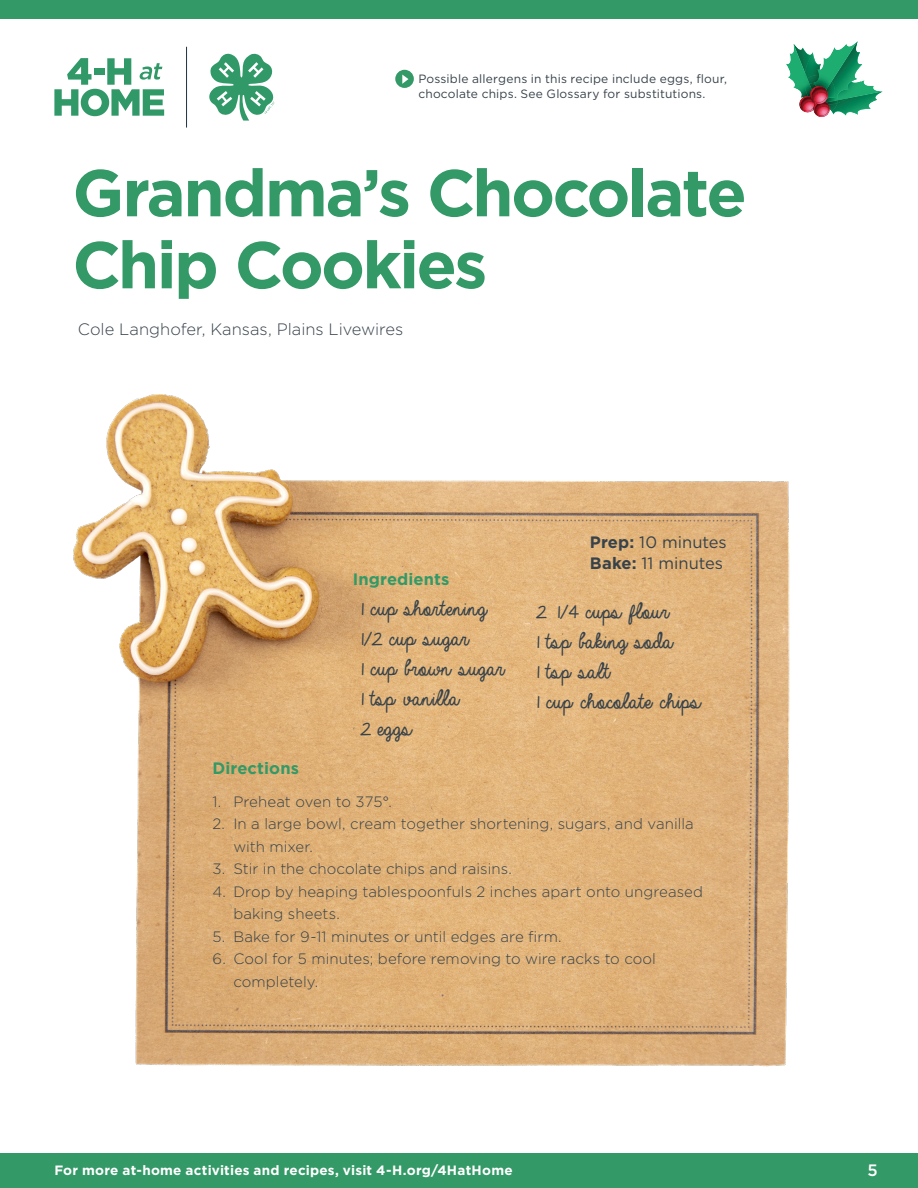
<style>
.page{position:relative;width:918px;height:1188px;background:#fff}
.page>*{position:absolute;margin:0;border:0;box-sizing:border-box;transform-origin:0 0}
.t1{font:700 66px/72px "Gotham";letter-spacing:-.04em;color:#396}
.t2{font:24px/30px "Always In My Heart";letter-spacing:.035em;color:#37424a}
.t3{font:300 16.5px "Gotham";color:#37424a}
.t4{font:16.5px/21px "Gotham";color:#37424a}
.t5{font:700 16.5px "Gotham";letter-spacing:.005em;color:#396}
.t6{font:500 16.5px "Gotham";color:#fff}
.t7{font:300 15px/22.5px "Gotham";letter-spacing:.005em;color:#37424a}
.t8{font:700 13.5px "Gotham";letter-spacing:.015em;color:#fff}
.t9{font:12px/15px "Gotham";letter-spacing:.015em;color:#37424a}
.s1{font-weight:700}
.s2{font-weight:700;font-size:15px}
</style>
<div class="page">
<div style="left:27px;top:110px;width:41px;height:41px;border:2px solid #fff;border-radius:50%"></div>
<div style="left:27px;top:536px;width:41px;height:41px;border:2px solid #fff;border-radius:50%"></div>
<div style="left:27px;top:963px;width:41px;height:41px;border:2px solid #fff;border-radius:50%"></div>
<svg style="left:54px;top:58px;width:110px;height:58px"></svg>
<svg style="left:209px;top:53px;width:66px;height:68px"></svg>
<hr style="left:186px;top:47px;width:1px;height:81px;background:#213242">
<img style="left:29px;top:394px;width:761px;height:673px">
<div style="left:0;top:1153px;width:918px;height:35px;background:#396"></div>
<svg style="left:786px;top:41px;width:97px;height:76px"></svg>
<img style="left:810px;top:86px;width:16px;height:12px">
<img style="left:812px;top:92px;width:16px;height:10px">
<img style="left:813px;top:94px;width:15px;height:10px">
<div style="left:0;top:0;width:918px;height:18px;background:#396"></div>
<div style="left:395px;top:70px;width:19px;height:18px;background:#396;border-radius:50%"></div>
<svg style="left:402px;top:75px;width:6px;height:9px"></svg>
<p class="t9" style="left:418px;top:71px;width:310px">Possible allergens in this recipe include eggs, flour, chocolate chips. See Glossary for substitutions.</p>
<h1 class="t1" style="left:72px;top:157px;width:676px">Grandma’s Chocolate<br>Chip Cookies</h1>
<p class="t3" style="left:78px;top:319px;width:327px">Cole Langhofer, Kansas, Plains Livewires</p>
<p class="t4" style="left:590px;top:531px;width:138px"><span class="s1">Prep:</span> 10 minutes<br><span class="s1">Bake:</span> 11 minutes</p>
<p class="t5" style="left:353px;top:568px;width:98px">Ingredients</p>
<h2 class="t2" style="left:353px;top:594px;width:148px">1 cup shortening<br>1/2 cup sugar<br>1 cup brown sugar<br>1 tsp vanilla<br>2 eggs</h2>
<h2 class="t2" style="left:528px;top:597px;width:169px">2 1/4 cups flour<br>1 tsp baking soda<br>1 tsp salt<br>1 cup chocolate chips</h2>
<p class="t5" style="left:212px;top:757px;width:88px">Directions</p>
<p class="t7" style="left:212px;top:790px;width:181px">1. Preheat oven to 375°.</p>
<p class="t7" style="left:233px;top:812px;width:462px;text-indent:-21px">2. In a large bowl, cream together shortening, sugars, and vanilla with mixer.</p>
<p class="t7" style="left:212px;top:857px;width:301px">3. Stir in the chocolate chips and raisins.</p>
<p class="t7" style="left:233px;top:880px;width:471px;text-indent:-21px">4. Drop by heaping tablespoonfuls 2 inches apart onto ungreased baking sheets.</p>
<p class="t7" style="left:212px;top:925px;width:351px">5. Bake for 9-11 minutes or until edges are firm.</p>
<p class="t7" style="left:233px;top:947px;width:424px;text-indent:-21px">6. Cool for 5 minutes; before removing to wire racks to cool completely.</p>
<p class="t8" style="left:54px;top:1161px;width:460px">For more at-home activities and recipes, visit 4-H.org/4HatHome</p>
<p class="t6" style="left:868px;top:1159px;width:26px">5 <span class="s2">5</span></p>
</div>
